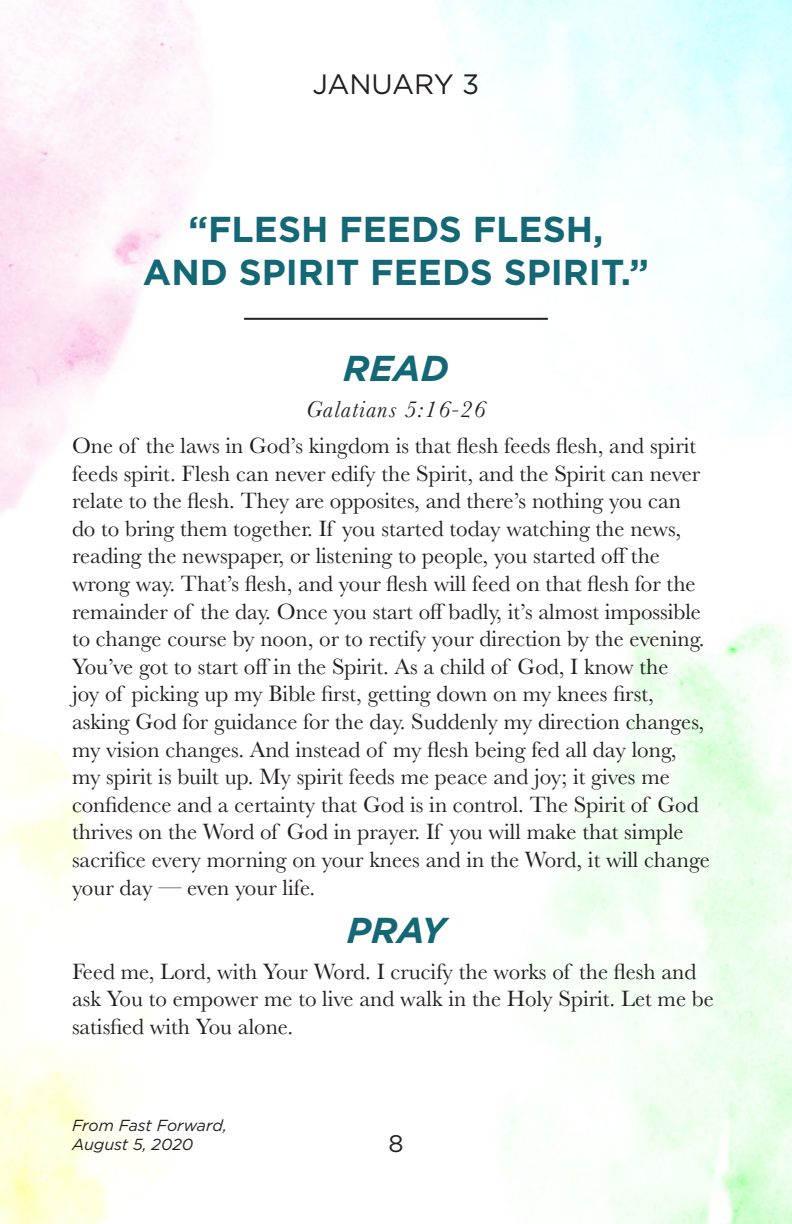
<style>
.page{position:relative;width:792px;height:1224px;background:#fff}
.page>*{position:absolute;margin:0;border:0;box-sizing:border-box;transform-origin:0 0}
.Devo_Quote{font:700 36px "Gotham";color:#146775}
.Devo_Quote-2{font:italic 700 36px "Gotham";color:#146775}
.Devo_PRAY_Subheader{font:italic 700 36px "Gotham";color:#146775}
.Devo_Date_at_Top{font:28px "Gotham";letter-spacing:-.015em;color:#231f20}
.Devo_Scripture_Refs{font:italic 24px "Baskerville";letter-spacing:.05em;color:#231f20}
.t1{font:24px "Gotham";color:#231f20}
.Devo_Body_Copy{font:23px/27.6px "Baskerville";color:#231f20}
.Devo_Footnote_Date{font:italic 16px "Gotham";letter-spacing:-.005em;color:#231f20}
</style>
<div class="page">
<img style="left:0;top:0;width:792px;height:1224px">
<hr style="left:244px;top:318px;width:304px;height:2px;background:#231f20">
<p class="Devo_Date_at_Top" style="left:313px;top:67px;width:168px">JANUARY 3</p>
<p class="Devo_Quote" style="left:189px;top:205px;width:416px">“FLESH FEEDS FLESH,</p>
<p class="Devo_Quote" style="left:143px;top:248px;width:508px">AND SPIRIT FEEDS SPIRIT.”</p>
<p class="Devo_Quote-2" style="left:343px;top:344px;width:107px">READ</p>
<p class="Devo_Scripture_Refs" style="left:306px;top:393px;width:181px">Galatians 5:16-26</p>
<p class="Devo_Body_Copy" style="left:72px;top:432px;width:639px">One of the laws in God’s kingdom is that flesh feeds flesh, and spirit feeds spirit. Flesh can never edify the Spirit, and the Spirit can never relate to the flesh. They are opposites, and there’s nothing you can do to bring them together. If you started today watching the news, reading the newspaper, or listening to people, you started off the wrong way. That’s flesh, and your flesh will feed on that flesh for the remainder of the day. Once you start off badly, it’s almost impossible to change course by noon, or to rectify your direction by the evening.<br>You’ve got to start off in the Spirit. As a child of God, I know the<br>joy of picking up my Bible first, getting down on my knees first, asking God for guidance for the day. Suddenly my direction changes, my vision changes. And instead of my flesh being fed all day long, my spirit is built up. My spirit feeds me peace and joy; it gives me confidence and a certainty that God is in control. The Spirit of God thrives on the Word of God in prayer. If you will make that simple sacrifice every morning on your knees and in the Word, it will change your day — even your life.</p>
<p class="Devo_PRAY_Subheader" style="left:347px;top:906px;width:100px">PRAY</p>
<p class="Devo_Body_Copy" style="left:72px;top:958px;width:643px">Feed me, Lord, with Your Word. I crucify the works of the flesh and ask You to empower me to live and walk in the Holy Spirit. Let me be satisfied with You alone.</p>
<p class="Devo_Footnote_Date" style="left:72px;top:1115px;width:157px">From Fast Forward,</p>
<p class="Devo_Footnote_Date" style="left:72px;top:1134px;width:123px">August 5, 2020</p>
<p class="t1" style="left:388px;top:1128px;width:17px">8</p>
</div>
